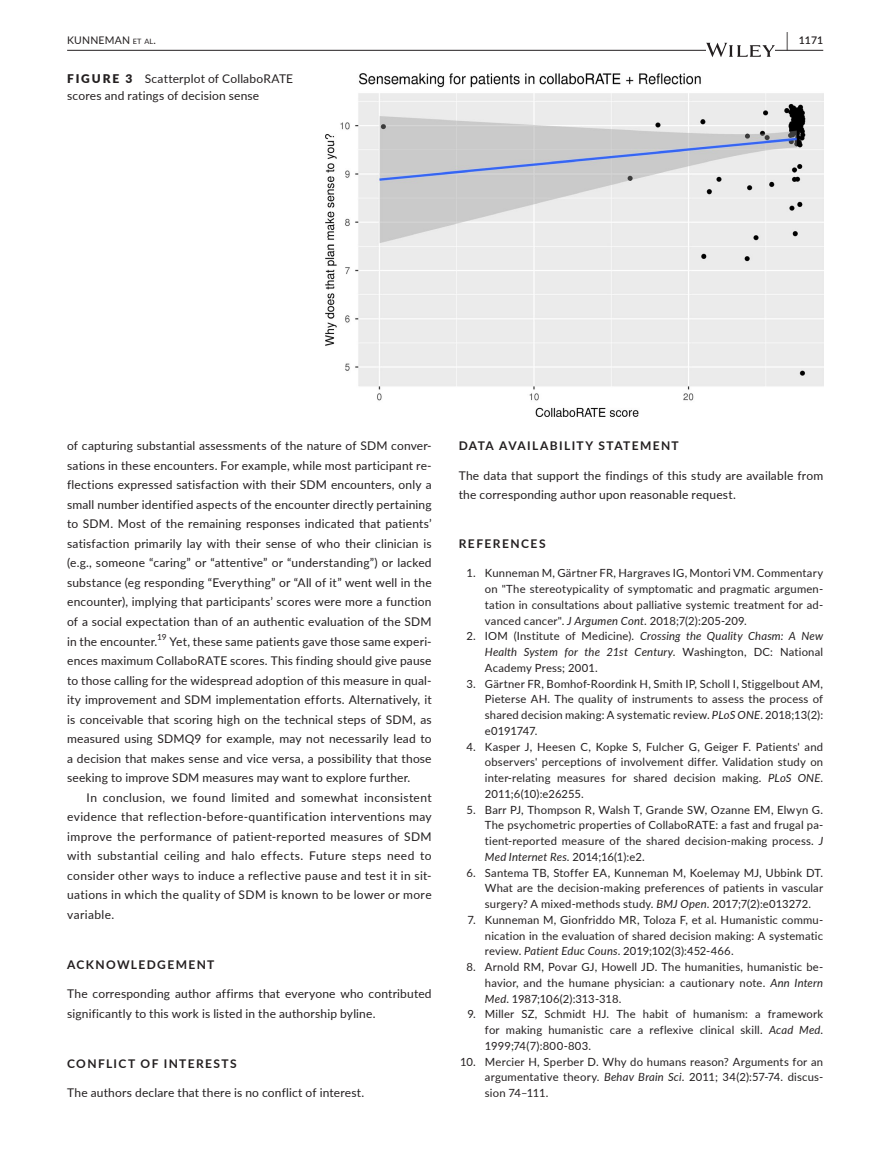
<style>
.page{position:relative;width:893px;height:1174px;background:#fff}
.page>*{position:absolute;margin:0;border:0;box-sizing:border-box;transform-origin:0 0}
.t1{font:600 19.5px "Lato";color:#231f20;scale:.48 1}
.t2{font:12px/19.5px "Lato";letter-spacing:.015em;color:#231f20;text-align:justify}
.t3{font:700 12px "Lato";letter-spacing:.115em;color:#231f20}
.t4{font:11.25px/15.8px "Lato";letter-spacing:.015em;color:#231f20;text-align:justify}
.t5{font:10.5px "Lato";letter-spacing:.02em;color:#231f20}
.t6{font:600 10.5px "Lato";color:#231f20}
.t7{font:8.4px "Lato";color:#231f20}
.s1{font-size:7.35px}
.s2{font-weight:900}
.s3{font-style:italic}
</style>
<div class="page">
<hr style="left:67px;top:50px;width:756px;height:1px;background:#231f20">
<svg style="left:706px;top:43px;width:69px;height:14px"></svg>
<img style="left:325px;top:73px;width:498px;height:343px">
<h1 class="t1" style="left:786px;top:26px;width:7px">|</h1>
<p class="t5" style="left:67px;top:33px;width:90px">KUNNEMAN <span class="s1">et al</span>.</p>
<p class="t6" style="left:799px;top:33px;width:26px">1171</p>
<p class="t2" style="left:67px;top:70px;width:228px;line-height:16.5px"><span class="s2">FIGURE 3</span> Scatterplot of CollaboRATE scores and ratings of decision sense</p>
<p class="t2" style="left:67px;top:436px;width:366px">of capturing substantial assessments of the nature of SDM conver‐ sations in these encounters. For example, while most participant re‐ flections expressed satisfaction with their SDM encounters, only a small number identified aspects of the encounter directly pertaining to SDM. Most of the remaining responses indicated that patients’ satisfaction primarily lay with their sense of who their clinician is (e.g., someone “caring” or “attentive” or “understanding”) or lacked substance (eg responding “Everything” or “All of it” went well in the encounter), implying that participants’ scores were more a function of a social expectation than of an authentic evaluation of the SDM in the encounter.</p>
<p class="t7" style="left:157px;top:631px;width:11px">19</p>
<p class="t2" style="left:67px;top:631px;width:366px;text-indent:102px">Yet, these same patients gave those same experi‐ ences maximum CollaboRATE scores. This finding should give pause to those calling for the widespread adoption of this measure in qual‐ ity improvement and SDM implementation efforts. Alternatively, it is conceivable that scoring high on the technical steps of SDM, as measured using SDMQ9 for example, may not necessarily lead to a decision that makes sense and vice versa, a possibility that those seeking to improve SDM measures may want to explore further.</p>
<p class="t2" style="left:67px;top:787px;width:366px;text-indent:19px">In conclusion, we found limited and somewhat inconsistent evidence that reflection‐before‐quantification interventions may improve the performance of patient‐reported measures of SDM with substantial ceiling and halo effects. Future steps need to consider other ways to induce a reflective pause and test it in sit‐ uations in which the quality of SDM is known to be lower or more variable.</p>
<p class="t3" style="left:67px;top:955px;width:149px">ACKNOWLEDGEMENT</p>
<p class="t2" style="left:67px;top:983px;width:366px">The corresponding author affirms that everyone who contributed significantly to this work is listed in the authorship byline.</p>
<p class="t3" style="left:67px;top:1054px;width:171px">CONFLICT OF INTERESTS</p>
<p class="t2" style="left:67px;top:1082px;width:299px">The authors declare that there is no conflict of interest.</p>
<p class="t3" style="left:459px;top:437px;width:221px">DATA AVAILABILITY STATEMENT</p>
<p class="t2" style="left:459px;top:465px;width:366px">The data that support the findings of this study are available from the corresponding author upon reasonable request.</p>
<p class="t3" style="left:459px;top:535px;width:88px">REFERENCES</p>
<p class="t4" style="left:485px;top:565px;width:340px;text-indent:-18px">1. Kunneman M, Gärtner FR, Hargraves IG, Montori VM. Commentary on "The stereotypicality of symptomatic and pragmatic argumen‐ tation in consultations about palliative systemic treatment for ad‐ vanced cancer". <span class="s3">J Argumen Cont</span>. 2018;7(2):205‐209.</p>
<p class="t4" style="left:485px;top:628px;width:340px;text-indent:-18px">2. IOM (Institute of Medicine). <span class="s3">Crossing the Quality Chasm: A New Health System for the 21st Century</span>. Washington, DC: National Academy Press; 2001.</p>
<p class="t4" style="left:485px;top:675px;width:340px;text-indent:-18px">3. Gärtner FR, Bomhof‐Roordink H, Smith IP, Scholl I, Stiggelbout AM, Pieterse AH. The quality of instruments to assess the process of shared decision making: A systematic review. <span class="s3">PLoS ONE</span>. 2018;13(2): e0191747.</p>
<p class="t4" style="left:485px;top:738px;width:340px;text-indent:-18px">4. Kasper J, Heesen C, Kopke S, Fulcher G, Geiger F. Patients' and observers' perceptions of involvement differ. Validation study on inter‐relating measures for shared decision making. <span class="s3">PLoS ONE</span>.<br>2011;6(10):e26255.</p>
<p class="t4" style="left:485px;top:801px;width:340px;text-indent:-18px">5. Barr PJ, Thompson R, Walsh T, Grande SW, Ozanne EM, Elwyn G.<br>The psychometric properties of CollaboRATE: a fast and frugal pa‐ tient‐reported measure of the shared decision‐making process. <span class="s3">J Med Internet Res</span>. 2014;16(1):e2.</p>
<p class="t4" style="left:485px;top:864px;width:340px;text-indent:-18px">6. Santema TB, Stoffer EA, Kunneman M, Koelemay MJ, Ubbink DT.<br>What are the decision‐making preferences of patients in vascular surgery? A mixed‐methods study. <span class="s3">BMJ Open</span>. 2017;7(2):e013272.</p>
<p class="t4" style="left:485px;top:911px;width:340px;text-indent:-17px">7. Kunneman M, Gionfriddo MR, Toloza F, et al. Humanistic commu‐ nication in the evaluation of shared decision making: A systematic review. <span class="s3">Patient Educ Couns</span>. 2019;102(3):452‐466.</p>
<p class="t4" style="left:485px;top:958px;width:340px;text-indent:-19px">8. Arnold RM, Povar GJ, Howell JD. The humanities, humanistic be‐ havior, and the humane physician: a cautionary note. <span class="s3">Ann Intern Med</span>. 1987;106(2):313‐318.</p>
<p class="t4" style="left:485px;top:1006px;width:340px;text-indent:-18px">9. Miller SZ, Schmidt HJ. The habit of humanism: a framework for making humanistic care a reflexive clinical skill. <span class="s3">Acad Med</span>.<br>1999;74(7):800‐803.</p>
<p class="t4" style="left:485px;top:1053px;width:340px;text-indent:-25px">10. Mercier H, Sperber D. Why do humans reason? Arguments for an argumentative theory. <span class="s3">Behav Brain Sci</span>. 2011; 34(2):57‐74. discus‐ sion 74–111.</p>
</div>
